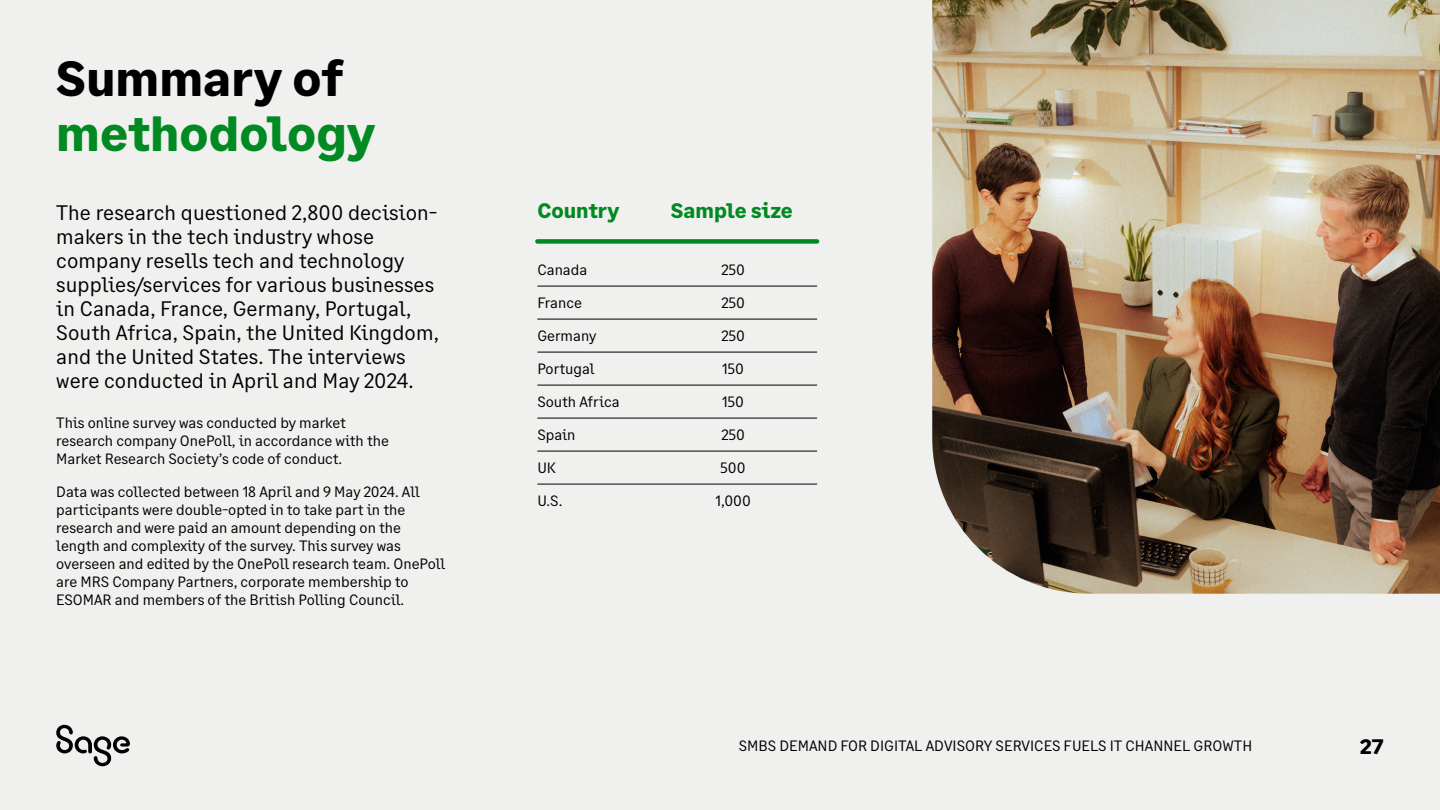
<style>
.page{position:relative;width:1440px;height:810px;background:#f0f0ef}
.page>*{position:absolute;margin:0;border:0;box-sizing:border-box;transform-origin:0 0}
.t1{font:700 49.5px "Sage Text";color:#008a21}
.t2{font:700 49.5px "Sage Text";color:#000}
.t3{font:21px/24px "Sage Text";letter-spacing:.005em;color:#000}
.t4{font:700 21px "Sage Text";color:#008a21}
.t5{font:700 21px "Sage Text";color:#000}
.t6{font:15px/18px "Sage Text";color:#000}
</style>
<div class="page">
<svg style="left:56px;top:725px;width:74px;height:41px"></svg>
<div style="left:537px;top:239px;width:280px;height:5px;background:#008a21"></div>
<hr style="left:537px;top:286px;width:280px;height:1px;background:#000">
<hr style="left:537px;top:319px;width:280px;height:1px;background:#000">
<hr style="left:537px;top:352px;width:280px;height:1px;background:#000">
<hr style="left:537px;top:385px;width:280px;height:1px;background:#000">
<hr style="left:537px;top:418px;width:280px;height:1px;background:#000">
<hr style="left:537px;top:451px;width:280px;height:1px;background:#000">
<hr style="left:537px;top:484px;width:280px;height:1px;background:#000">
<img style="left:932px;top:0;width:508px;height:594px">
<h1 class="t2" style="left:56px;top:48px;width:289px">Summary of</h1>
<h1 class="t1" style="left:56px;top:102px;width:320px">methodology</h1>
<p class="t3" style="left:56px;top:201px;width:384px">The research questioned 2,800 decision&shy;makers in the tech industry whose company resells tech and technology supplies/services for various businesses in Canada, France, Germany, Portugal, South Africa, Spain, the United Kingdom, and the United States. The interviews were conducted in April and May 2024.</p>
<p class="t6" style="left:56px;top:414px;width:334px">This online survey was conducted by market research company OnePoll, in accordance with the<br>Market Research Society’s code of conduct.</p>
<p class="t6" style="left:56px;top:483px;width:391px">Data was collected between 18 April and 9 May 2024. All participants were double-opted in to take part in the research and were paid an amount depending on the length and complexity of the survey. This survey was overseen and edited by the OnePoll research team. OnePoll are MRS Company Partners, corporate membership to ESOMAR and members of the British Polling Council.</p>
<h2 class="t4" style="left:537px;top:198px;width:84px">Country</h2>
<p class="t6" style="left:537px;top:261px;width:52px">Canada</p>
<p class="t6" style="left:537px;top:294px;width:46px">France</p>
<p class="t6" style="left:537px;top:327px;width:61px">Germany</p>
<p class="t6" style="left:537px;top:360px;width:59px">Portugal</p>
<p class="t6" style="left:537px;top:393px;width:84px">South Africa</p>
<p class="t6" style="left:537px;top:426px;width:40px">Spain</p>
<p class="t6" style="left:537px;top:459px;width:20px">UK</p>
<p class="t6" style="left:537px;top:492px;width:27px">U.S.</p>
<h2 class="t4" style="left:671px;top:198px;width:123px">Sample size</h2>
<p class="t6" style="left:721px;top:261px;width:25px">250</p>
<p class="t6" style="left:721px;top:294px;width:25px">250</p>
<p class="t6" style="left:721px;top:327px;width:25px">250</p>
<p class="t6" style="left:722px;top:360px;width:23px">150</p>
<p class="t6" style="left:722px;top:393px;width:23px">150</p>
<p class="t6" style="left:721px;top:426px;width:25px">250</p>
<p class="t6" style="left:721px;top:459px;width:26px">500</p>
<p class="t6" style="left:715px;top:492px;width:37px">1,000</p>
<p class="t6" style="left:739px;top:737px;width:515px">SMBS DEMAND FOR DIGITAL ADVISORY SERVICES FUELS IT CHANNEL GROWTH</p>
<h2 class="t5" style="left:1360px;top:733px;width:25px">27</h2>
</div>
